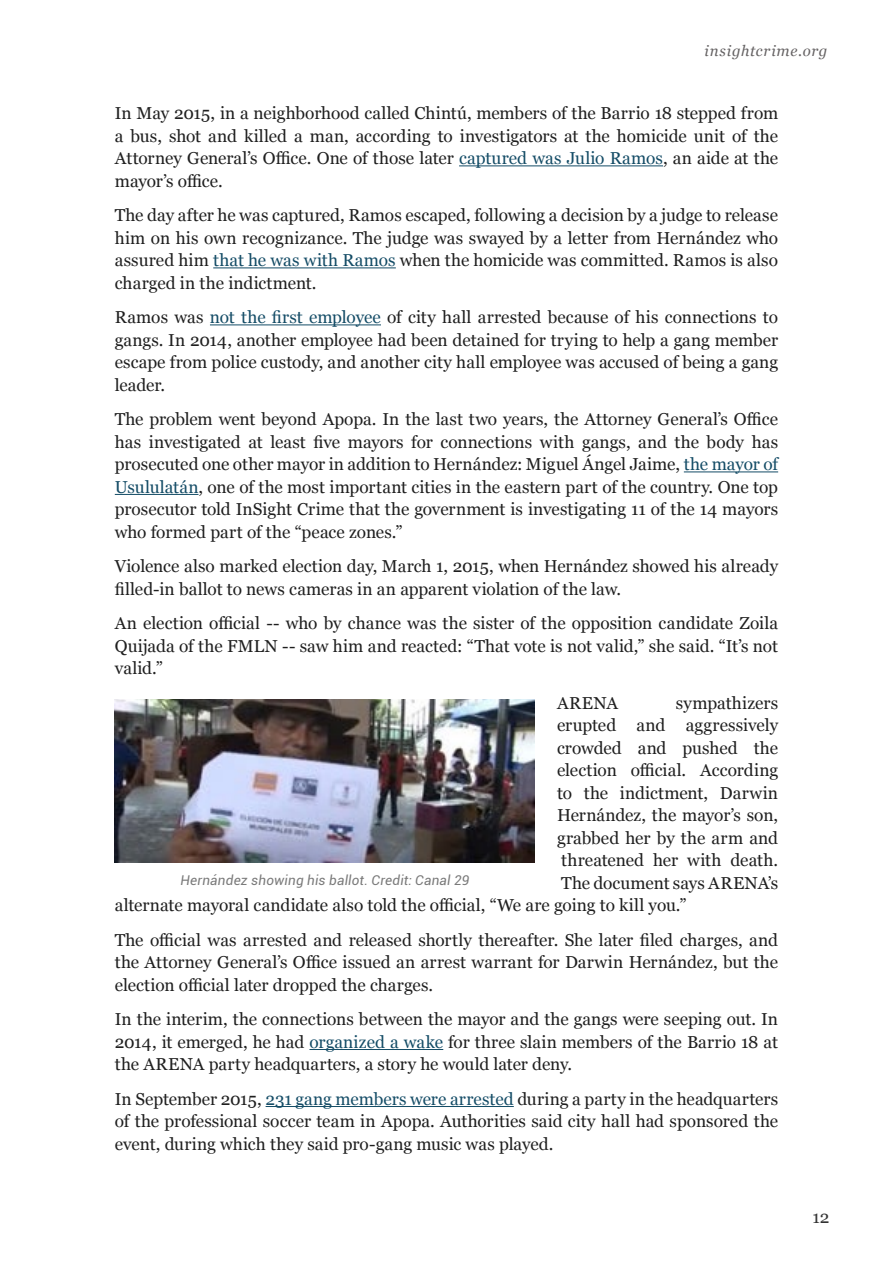
<style>
.page{position:relative;width:893px;height:1263px;background:#fff}
.page>*{position:absolute;margin:0;border:0;box-sizing:border-box;transform-origin:0 0}
.t1{font:17.25px/22.5px "Georgia";color:#1f1f1f;text-align:justify}
.t2{font:17.25px "Georgia";color:#333}
.t3{font:italic 15px "Georgia";letter-spacing:.045em;color:#656263}
.t4{font:italic 13.5px "Roboto";letter-spacing:.015em;color:#7a7a7a}
.s1{color:#144c66}
</style>
<div class="page">
<hr style="left:459px;top:165px;width:204px;height:1px;background:#144c66">
<hr style="left:213px;top:267px;width:183px;height:1px;background:#144c66">
<hr style="left:210px;top:324px;width:171px;height:1px;background:#144c66">
<hr style="left:684px;top:471px;width:94px;height:1px;background:#144c66">
<hr style="left:115px;top:494px;width:84px;height:1px;background:#144c66">
<hr style="left:309px;top:1049px;width:134px;height:1px;background:#144c66">
<hr style="left:266px;top:1106px;width:248px;height:1px;background:#144c66">
<img style="left:115px;top:699px;width:420px;height:164px">
<p class="t3" style="left:705px;top:40px;width:124px">insightcrime.org</p>
<p class="t1" style="left:115px;top:101px;width:665px">In May 2015, in a neighborhood called Chintú, members of the Barrio 18 stepped from a bus, shot and killed a man, according to investigators at the homicide unit of the Attorney General’s Office. One of those later <span class="s1">captured was Julio Ramos</span>, an aide at the mayor’s office.</p>
<p class="t1" style="left:115px;top:203px;width:665px">The day after he was captured, Ramos escaped, following a decision by a judge to release him on his own recognizance. The judge was swayed by a letter from Hernández who assured him <span class="s1">that he was with Ramos</span> when the homicide was committed. Ramos is also charged in the indictment.</p>
<p class="t1" style="left:115px;top:305px;width:665px">Ramos was <span class="s1">not the first employee</span> of city hall arrested because of his connections to gangs. In 2014, another employee had been detained for trying to help a gang member escape from police custody, and another city hall employee was accused of being a gang leader.</p>
<p class="t1" style="left:115px;top:407px;width:665px">The problem went beyond Apopa. In the last two years, the Attorney General’s Office has investigated at least five mayors for connections with gangs, and the body has prosecuted one other mayor in addition to Hernández: Miguel Ángel Jaime, <span class="s1">the mayor of Usululatán</span>, one of the most important cities in the eastern part of the country. One top prosecutor told InSight Crime that the government is investigating 11 of the 14 mayors who formed part of the “peace zones.”</p>
<p class="t1" style="left:115px;top:554px;width:665px">Violence also marked election day, March 1, 2015, when Hernández showed his already filled-in ballot to news cameras in an apparent violation of the law.</p>
<p class="t1" style="left:115px;top:611px;width:665px">An election official -- who by chance was the sister of the opposition candidate Zoila Quijada of the FMLN -- saw him and reacted: “That vote is not valid,” she said. “It’s not valid.”</p>
<p class="t1" style="left:557px;top:691px;width:63px">ARENA</p>
<p class="t1" style="left:676px;top:691px;width:104px">sympathizers</p>
<p class="t1" style="left:557px;top:713px;width:223px">erupted and aggressively</p>
<p class="t1" style="left:557px;top:736px;width:223px">crowded and pushed the</p>
<p class="t1" style="left:557px;top:758px;width:223px">election official. According</p>
<p class="t1" style="left:557px;top:781px;width:223px">to the indictment, Darwin</p>
<p class="t1" style="left:557px;top:803px;width:223px">Hernández, the mayor’s son,</p>
<p class="t1" style="left:557px;top:826px;width:223px">grabbed her by the arm and</p>
<p class="t1" style="left:561px;top:848px;width:218px">threatened her with death.</p>
<p class="t1" style="left:561px;top:871px;width:218px">The document says ARENA’s</p>
<p class="t1" style="left:115px;top:893px;width:573px">alternate mayoral candidate also told the official, “We are going to kill you.”</p>
<p class="t1" style="left:115px;top:928px;width:665px">The official was arrested and released shortly thereafter. She later filed charges, and the Attorney General’s Office issued an arrest warrant for Darwin Hernández, but the election official later dropped the charges.</p>
<p class="t1" style="left:115px;top:1007px;width:665px">In the interim, the connections between the mayor and the gangs were seeping out. In 2014, it emerged, he had <span class="s1">organized a wake</span> for three slain members of the Barrio 18 at the ARENA party headquarters, a story he would later deny.</p>
<p class="t1" style="left:115px;top:1087px;width:665px">In September 2015, <span class="s1">231 gang members were arrested</span> during a party in the headquarters of the professional soccer team in Apopa. Authorities said city hall had sponsored the event, during which they said pro-gang music was played.</p>
<p class="t4" style="left:180px;top:870px;width:290px">Hernández showing his ballot. Credit: Canal 29</p>
<p class="t2" style="left:812px;top:1204px;width:19px">12</p>
</div>
